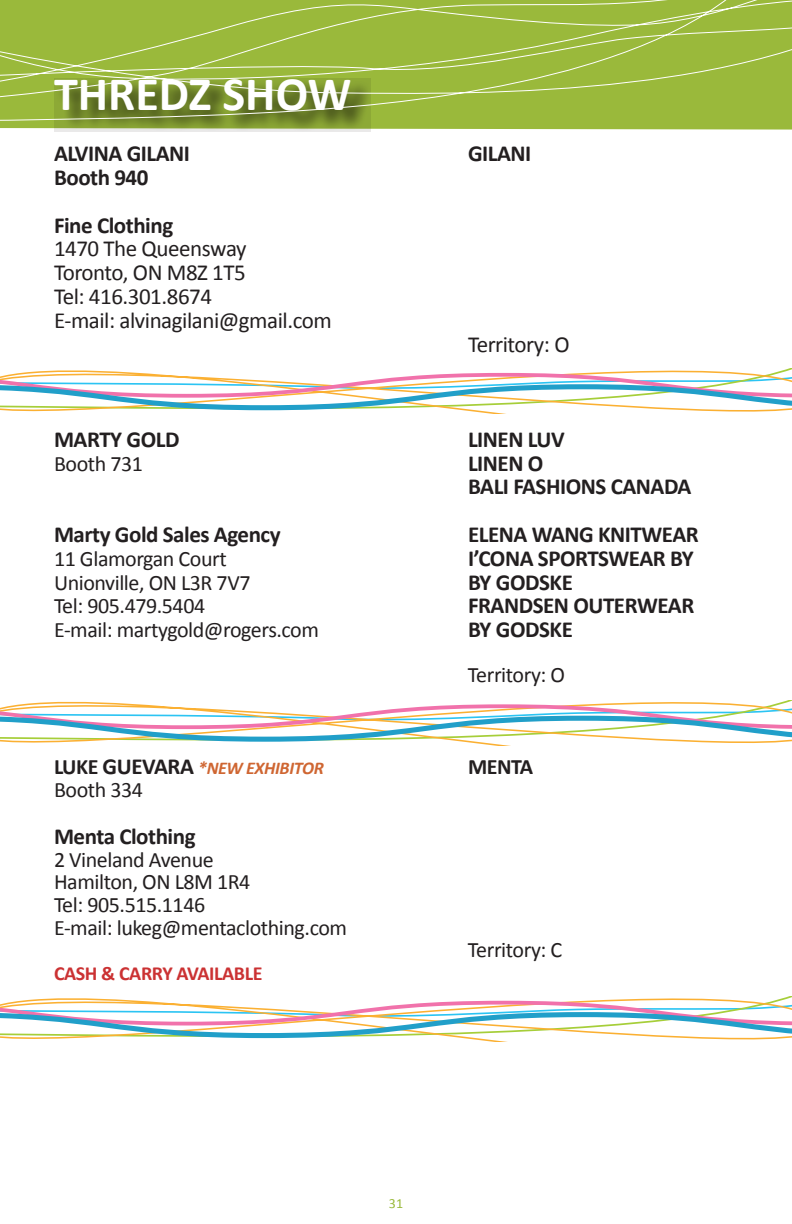
<style>
.page{position:relative;width:792px;height:1224px;background:#fff}
.page>*{position:absolute;margin:0;border:0;box-sizing:border-box;transform-origin:0 0}
.t1{font:700 48.2px "Calibri";color:#fff}
.t2{font:700 23px "Calibri";letter-spacing:-.02em;color:#231f20}
.t3{font:23px "Calibri";letter-spacing:-.02em;color:#231f20}
.t4{font:22px "Calibri";letter-spacing:-.02em;color:#231f20}
.t5{font:700 22px "Calibri";letter-spacing:-.02em;color:#231f20}
.t6{font:700 20px "Calibri";letter-spacing:-.02em;color:#cb3233}
.t7{font:italic 700 18px "Calibri";letter-spacing:-.02em;color:#cf6632}
.t8{font:14px "Calibri";color:#9ab93b}
.s1{font-style:normal;font-size:22px;color:#231f20}
.s2{font-style:normal;font-size:23px;color:#231f20}
</style>
<div class="page">
<svg style="left:0;top:121px;width:792px;height:9px;fill:#9ab93b"></svg>
<svg style="left:55px;top:121px;width:316px;height:11px"></svg>
<svg style="left:0;top:0;width:792px;height:121px"></svg>
<svg style="left:0;top:369px;width:792px;height:45px"></svg>
<svg style="left:0;top:700px;width:792px;height:45px"></svg>
<svg style="left:0;top:996px;width:792px;height:45px"></svg>
<p class="t1" style="left:54px;top:60px;width:299px">THREDZ SHOW</p>
<p class="t2" style="left:54px;top:137px;width:138px">ALVINA GILANI</p>
<p class="t2" style="left:468px;top:137px;width:65px">GILANI</p>
<p class="t2" style="left:54px;top:161px;width:96px">Booth 940</p>
<p class="t2" style="left:54px;top:209px;width:121px">Fine Clothing</p>
<p class="t3" style="left:54px;top:233px;width:194px">1470 The Queensway</p>
<p class="t3" style="left:54px;top:257px;width:193px">Toronto, ON M8Z 1T5</p>
<p class="t3" style="left:54px;top:280px;width:160px">Tel: 416.301.8674</p>
<p class="t3" style="left:54px;top:304px;width:279px">E-mail: alvinagilani@gmail.com</p>
<p class="t3" style="left:468px;top:328px;width:103px">Territory: O</p>
<p class="t2" style="left:54px;top:423px;width:127px">MARTY GOLD</p>
<p class="t2" style="left:468px;top:423px;width:98px">LINEN LUV</p>
<p class="t4" style="left:54px;top:448px;width:90px">Booth 731</p>
<p class="t2" style="left:468px;top:447px;width:77px">LINEN O</p>
<p class="t2" style="left:468px;top:471px;width:225px">BALI FASHIONS CANADA</p>
<p class="t2" style="left:54px;top:518px;width:228px">Marty Gold Sales Agency</p>
<p class="t2" style="left:468px;top:518px;width:232px">ELENA WANG KNITWEAR</p>
<p class="t4" style="left:54px;top:543px;width:174px">11 Glamorgan Court</p>
<p class="t2" style="left:468px;top:542px;width:227px">I’CONA SPORTSWEAR BY</p>
<p class="t4" style="left:54px;top:567px;width:198px">Unionville, ON L3R 7V7</p>
<p class="t2" style="left:468px;top:566px;width:106px">BY GODSKE</p>
<p class="t4" style="left:54px;top:591px;width:153px">Tel: 905.479.5404</p>
<p class="t2" style="left:468px;top:590px;width:228px">FRANDSEN OUTERWEAR</p>
<p class="t4" style="left:54px;top:615px;width:267px">E-mail: martygold@rogers.com</p>
<p class="t2" style="left:468px;top:613px;width:106px">BY GODSKE</p>
<p class="t4" style="left:468px;top:660px;width:99px">Territory: O</p>
<p class="t7" style="left:54px;top:755px;width:271px"><span class="s1">LUKE</span> <span class="s2">GUEVARA</span> *NEW EXHIBITOR</p>
<p class="t5" style="left:468px;top:751px;width:67px">MENTA</p>
<p class="t4" style="left:54px;top:774px;width:90px">Booth 334</p>
<p class="t2" style="left:54px;top:820px;width:143px">Menta Clothing</p>
<p class="t4" style="left:54px;top:844px;width:161px">2 Vineland Avenue</p>
<p class="t4" style="left:54px;top:867px;width:198px">Hamilton, ON L8M 1R4</p>
<p class="t4" style="left:54px;top:889px;width:153px">Tel: 905.515.1146</p>
<p class="t4" style="left:54px;top:912px;width:295px">E-mail: lukeg@mentaclothing.com</p>
<p class="t4" style="left:468px;top:935px;width:96px">Territory: C</p>
<p class="t6" style="left:54px;top:959px;width:210px">CASH &amp; CARRY AVAILABLE</p>
<p class="t8" style="left:389px;top:1194px;width:16px">31</p>
</div>
